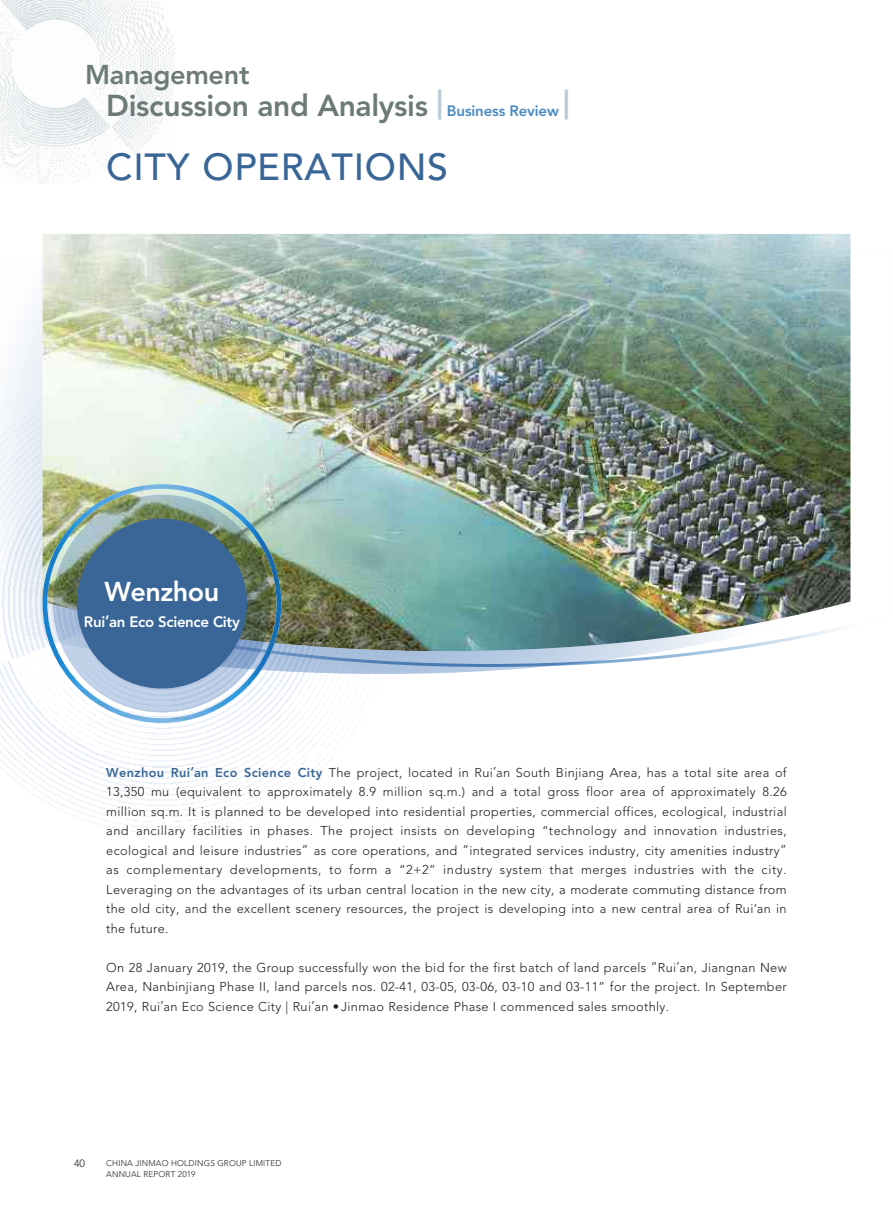
<style>
.page{position:relative;width:893px;height:1212px;background:#fff}
.page>*{position:absolute;margin:0;border:0;box-sizing:border-box;transform-origin:0 0}
.t1{font:500 37.5px "Avenir LT Std";letter-spacing:.02em;color:#3a6697}
.t2{font:800 30px "Avenir LT Std";letter-spacing:-.01em;color:#6c7a78}
.t3{font:800 27px "Avenir LT Std";letter-spacing:-.01em;color:#6c7a78}
.t4{font:800 27px "Avenir LT Std";letter-spacing:-.02em;color:#fff}
.t5{font:800 15px "Avenir LT Std";letter-spacing:-.02em;color:#fff}
.t6{font:300 12.75px/19.5px "Avenir LT Std";letter-spacing:.025em;color:#231f20;text-align:justify}
.t7{font:300 10.5px "Avenir LT Std";color:#231f20}
.t8{font:300 8.25px/10.5px "Avenir LT Std";letter-spacing:.02em;color:#231f20}
.s1{color:#bacad2}
.s2{font-size:15px;color:#4a8ac0}
.s3{font-weight:800;color:#3a6697}
</style>
<div class="page">
<img style="left:0;top:674px;width:381px;height:159px">
<svg style="left:0;top:257px;width:527px;height:417px;fill:#f0f4f9"></svg>
<svg style="left:281px;top:245px;width:570px;height:423px"></svg>
<img style="left:0;top:0;width:175px;height:184px">
<img style="left:43px;top:234px;width:807px;height:417px">
<img style="left:43px;top:484px;width:238px;height:239px">
<div style="left:77px;top:518px;width:170px;height:170px;background:#3a6697;border-radius:50%"></div>
<h3 class="t3" style="left:85px;top:58px;width:166px">Management</h3>
<h2 class="t2" style="left:106px;top:88px;width:465px">Discussion and Analysis <span class="s1">|</span> <span class="s2">Business Review</span> <span class="s1">|</span></h2>
<h1 class="t1" style="left:106px;top:145px;width:343px">CITY OPERATIONS</h1>
<h3 class="t4" style="left:105px;top:576px;width:116px">Wenzhou</h3>
<p class="t5" style="left:84px;top:612px;width:157px">Rui’an Eco Science City</p>
<p class="t6" style="left:106px;top:763px;width:682px"><span class="s3">Wenzhou Rui’an Eco Science City</span> The project, located in Rui’an South Binjiang Area, has a total site area of 13,350 mu (equivalent to approximately 8.9 million sq.m.) and a total gross floor area of approximately 8.26 million sq.m. It is planned to be developed into residential properties, commercial offices, ecological, industrial and ancillary facilities in phases. The project insists on developing “technology and innovation industries, ecological and leisure industries” as core operations, and “integrated services industry, city amenities industry” as complementary developments, to form a “2+2” industry system that merges industries with the city.<br>Leveraging on the advantages of its urban central location in the new city, a moderate commuting distance from the old city, and the excellent scenery resources, the project is developing into a new central area of Rui’an in the future.</p>
<p class="t6" style="left:106px;top:958px;width:682px">On 28 January 2019, the Group successfully won the bid for the first batch of land parcels “Rui’an, Jiangnan New Area, Nanbinjiang Phase II, land parcels nos. 02-41, 03-05, 03-06, 03-10 and 03-11” for the project. In September 2019, Rui’an Eco Science City | Rui’an •Jinmao Residence Phase I commenced sales smoothly.</p>
<p class="t7" style="left:74px;top:1157px;width:12px">40</p>
<p class="t8" style="left:106px;top:1158px;width:177px">CHINA JINMAO HOLDINGS GROUP LIMITED<br>ANNUAL REPORT 2019</p>
</div>
